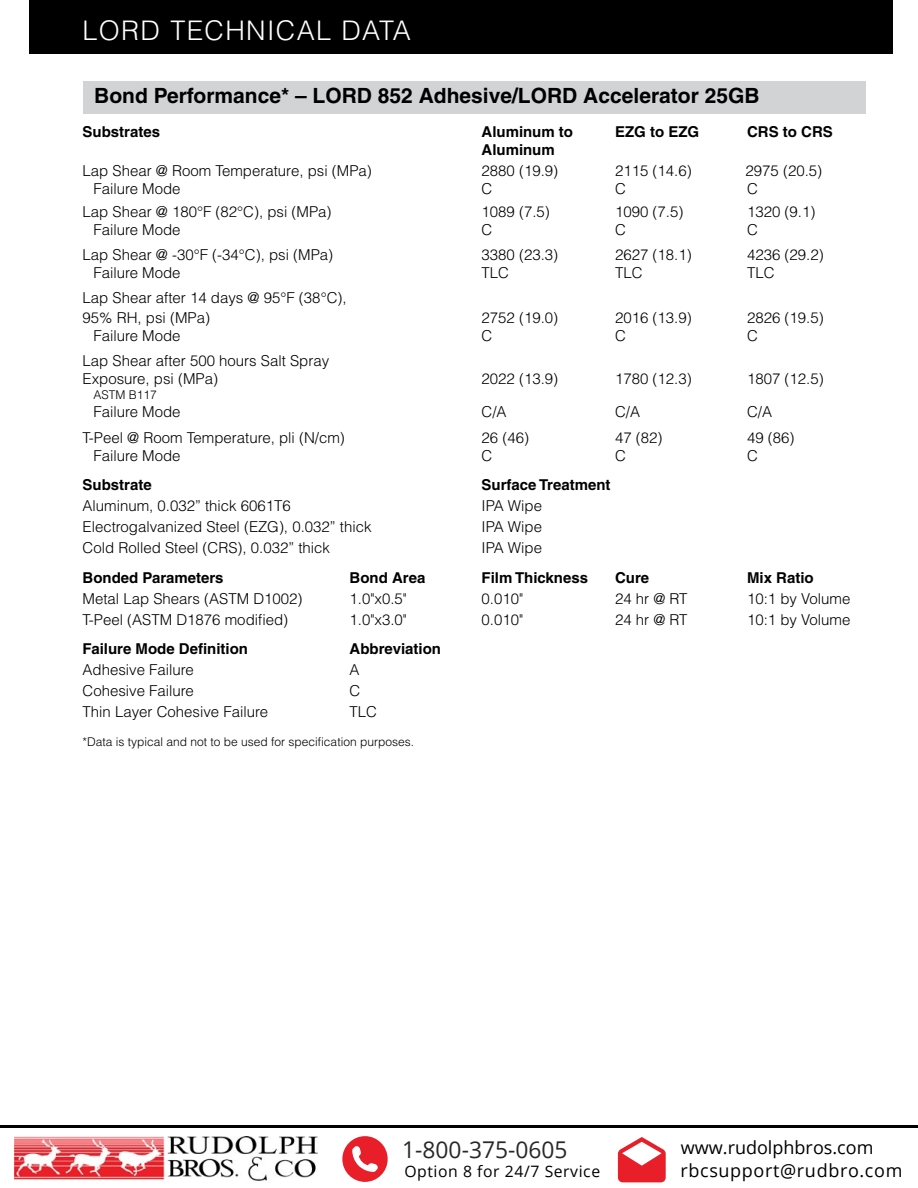
<style>
.page{position:relative;width:918px;height:1188px;background:#fff}
.page>*{position:absolute;margin:0;border:0;box-sizing:border-box;transform-origin:0 0}
.t1{font:300 27px "Helvetica";letter-spacing:.05em;color:#fff}
.t2{font:23.1px "Open Sans";color:#292829}
.t3{font:700 21px "Helvetica";color:#000}
.t4{font:18px/22.4px "Open Sans";letter-spacing:.035em;color:#000}
.t5{font:15.75px "Open Sans";letter-spacing:.035em;color:#000}
.t6{font:300 15px/19.5px "Helvetica";color:#000}
.t7{font:700 15px "Helvetica";color:#000}
.t8{font:300 12px "Helvetica";color:#000}
</style>
<div class="page">
<hr style="left:0;top:1126px;width:918px;height:2px;background:#000101">
<svg style="left:342px;top:1136px;width:46px;height:46px"></svg>
<svg style="left:618px;top:1137px;width:48px;height:45px"></svg>
<img style="left:14px;top:1136px;width:304px;height:45px">
<div style="left:29px;top:0;width:864px;height:54px;background:#000"></div>
<div style="left:83px;top:81px;width:783px;height:33px;background:#d1d3d4"></div>
<h1 class="t1" style="left:83px;top:14px;width:330px">LORD TECHNICAL DATA</h1>
<h3 class="t3" style="left:94px;top:83px;width:667px">Bond Performance* – LORD 852 Adhesive/LORD Accelerator 25GB</h3>
<p class="t7" style="left:83px;top:123px;width:79px">Substrates</p>
<p class="t7" style="left:482px;top:123px;width:93px">Aluminum to</p>
<p class="t7" style="left:615px;top:123px;width:86px">EZG to EZG</p>
<p class="t7" style="left:747px;top:123px;width:87px">CRS to CRS</p>
<p class="t7" style="left:482px;top:141px;width:75px">Aluminum</p>
<p class="t6" style="left:83px;top:161px;width:291px">Lap Shear @ Room Temperature, psi (MPa)</p>
<p class="t6" style="left:482px;top:161px;width:78px">2880 (19.9)</p>
<p class="t6" style="left:615px;top:161px;width:78px">2115 (14.6)</p>
<p class="t6" style="left:746px;top:161px;width:78px">2975 (20.5)</p>
<p class="t6" style="left:93px;top:179px;width:89px">Failure Mode</p>
<p class="t6" style="left:482px;top:179px;width:12px">C</p>
<p class="t6" style="left:615px;top:179px;width:12px">C</p>
<p class="t6" style="left:747px;top:179px;width:12px">C</p>
<p class="t6" style="left:83px;top:201px;width:251px">Lap Shear @ 180°F (82°C), psi (MPa)</p>
<p class="t6" style="left:482px;top:201px;width:70px">1089 (7.5)</p>
<p class="t6" style="left:615px;top:201px;width:70px">1090 (7.5)</p>
<p class="t6" style="left:747px;top:201px;width:70px">1320 (9.1)</p>
<p class="t6" style="left:93px;top:219px;width:89px">Failure Mode</p>
<p class="t6" style="left:482px;top:219px;width:12px">C</p>
<p class="t6" style="left:615px;top:219px;width:12px">C</p>
<p class="t6" style="left:747px;top:219px;width:12px">C</p>
<p class="t6" style="left:83px;top:245px;width:252px">Lap Shear @ -30°F (-34°C), psi (MPa)</p>
<p class="t6" style="left:482px;top:245px;width:78px">3380 (23.3)</p>
<p class="t6" style="left:615px;top:245px;width:78px">2627 (18.1)</p>
<p class="t6" style="left:747px;top:245px;width:78px">4236 (29.2)</p>
<p class="t6" style="left:93px;top:263px;width:89px">Failure Mode</p>
<p class="t6" style="left:482px;top:263px;width:29px">TLC</p>
<p class="t6" style="left:615px;top:263px;width:29px">TLC</p>
<p class="t6" style="left:747px;top:263px;width:29px">TLC</p>
<p class="t6" style="left:83px;top:288px;width:266px">Lap Shear after 14 days @ 95°F (38°C),<br>95% RH, psi (MPa)</p>
<p class="t6" style="left:482px;top:307px;width:78px">2752 (19.0)</p>
<p class="t6" style="left:615px;top:307px;width:78px">2016 (13.9)</p>
<p class="t6" style="left:747px;top:307px;width:78px">2826 (19.5)</p>
<p class="t6" style="left:93px;top:325px;width:89px">Failure Mode</p>
<p class="t6" style="left:482px;top:325px;width:12px">C</p>
<p class="t6" style="left:615px;top:325px;width:12px">C</p>
<p class="t6" style="left:747px;top:325px;width:12px">C</p>
<p class="t6" style="left:83px;top:351px;width:248px;line-height:18px">Lap Shear after 500 hours Salt Spray<br>Exposure, psi (MPa)</p>
<p class="t6" style="left:482px;top:369px;width:78px">2022 (13.9)</p>
<p class="t6" style="left:615px;top:369px;width:78px">1780 (12.3)</p>
<p class="t6" style="left:747px;top:369px;width:78px">1807 (12.5)</p>
<p class="t8" style="left:93px;top:388px;width:65px">ASTM B117</p>
<p class="t6" style="left:93px;top:402px;width:89px">Failure Mode</p>
<p class="t6" style="left:482px;top:402px;width:27px">C/A</p>
<p class="t6" style="left:615px;top:402px;width:27px">C/A</p>
<p class="t6" style="left:747px;top:402px;width:27px">C/A</p>
<p class="t6" style="left:83px;top:427px;width:264px">T-Peel @ Room Temperature, pli (N/cm)</p>
<p class="t6" style="left:482px;top:427px;width:49px">26 (46)</p>
<p class="t6" style="left:615px;top:427px;width:49px">47 (82)</p>
<p class="t6" style="left:747px;top:427px;width:49px">49 (86)</p>
<p class="t6" style="left:93px;top:445px;width:89px">Failure Mode</p>
<p class="t6" style="left:482px;top:445px;width:12px">C</p>
<p class="t6" style="left:615px;top:445px;width:12px">C</p>
<p class="t6" style="left:747px;top:445px;width:12px">C</p>
<p class="t7" style="left:83px;top:476px;width:71px">Substrate</p>
<p class="t7" style="left:482px;top:476px;width:131px">Surface Treatment</p>
<p class="t6" style="left:83px;top:496px;width:210px">Aluminum, 0.032” thick 6061T6</p>
<p class="t6" style="left:482px;top:496px;width:62px">IPA Wipe</p>
<p class="t6" style="left:83px;top:517px;width:290px">Electrogalvanized Steel (EZG), 0.032” thick</p>
<p class="t6" style="left:482px;top:517px;width:62px">IPA Wipe</p>
<p class="t6" style="left:83px;top:538px;width:249px">Cold Rolled Steel (CRS), 0.032” thick</p>
<p class="t6" style="left:482px;top:538px;width:62px">IPA Wipe</p>
<p class="t7" style="left:83px;top:568px;width:143px">Bonded Parameters</p>
<p class="t7" style="left:350px;top:568px;width:77px">Bond Area</p>
<p class="t7" style="left:482px;top:568px;width:108px">Film Thickness</p>
<p class="t7" style="left:615px;top:568px;width:36px">Cure</p>
<p class="t7" style="left:747px;top:568px;width:68px">Mix Ratio</p>
<p class="t6" style="left:83px;top:588px;width:222px">Metal Lap Shears (ASTM D1002)</p>
<p class="t6" style="left:350px;top:588px;width:59px">1.0"x0.5"</p>
<p class="t6" style="left:482px;top:588px;width:43px">0.010"</p>
<p class="t6" style="left:615px;top:588px;width:74px">24 hr @ RT</p>
<p class="t6" style="left:747px;top:588px;width:105px">10:1 by Volume</p>
<p class="t6" style="left:83px;top:609px;width:207px">T-Peel (ASTM D1876 modified)</p>
<p class="t6" style="left:350px;top:609px;width:59px">1.0"x3.0"</p>
<p class="t6" style="left:482px;top:609px;width:43px">0.010"</p>
<p class="t6" style="left:615px;top:609px;width:74px">24 hr @ RT</p>
<p class="t6" style="left:747px;top:609px;width:105px">10:1 by Volume</p>
<p class="t7" style="left:83px;top:640px;width:167px">Failure Mode Definition</p>
<p class="t7" style="left:350px;top:640px;width:93px">Abbreviation</p>
<p class="t6" style="left:83px;top:660px;width:113px">Adhesive Failure</p>
<p class="t6" style="left:350px;top:660px;width:12px">A</p>
<p class="t6" style="left:83px;top:681px;width:113px">Cohesive Failure</p>
<p class="t6" style="left:350px;top:681px;width:12px">C</p>
<p class="t6" style="left:83px;top:702px;width:187px">Thin Layer Cohesive Failure</p>
<p class="t6" style="left:350px;top:702px;width:29px">TLC</p>
<p class="t8" style="left:83px;top:734px;width:333px">*Data is typical and not to be used for specification purposes.</p>
<h2 class="t2" style="left:402px;top:1134px;width:167px">1-800-375-0605</h2>
<p class="t5" style="left:404px;top:1161px;width:197px">Option 8 for 24/7 Service</p>
<p class="t4" style="left:680px;top:1136px;width:224px">www.rudolphbros.com rbcsupport@rudbro.com</p>
</div>
